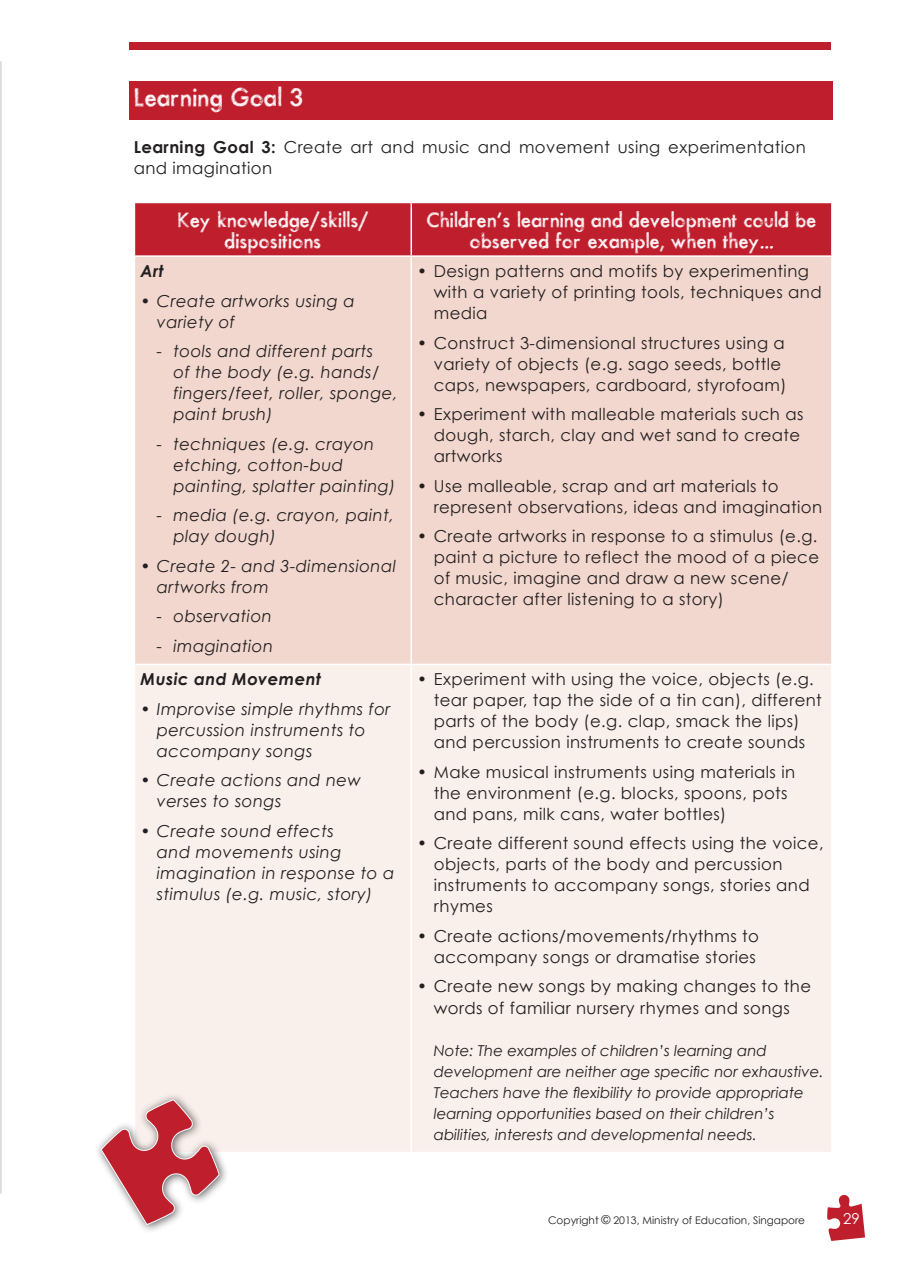
<style>
.page{position:relative;width:897px;height:1267px;background:#fff}
.page>*{position:absolute;margin:0;border:0;box-sizing:border-box;transform-origin:0 0}
.t1{font:24px "Sketchy";letter-spacing:.025em;color:#fff}
.t2{font:19.5px/21px "Sketchy";letter-spacing:.025em;color:#fff;text-align:center}
.t3{font:16.5px/21px "Century Gothic";letter-spacing:.025em;color:#231f20}
.t4{font:italic 16.5px/21px "Century Gothic";letter-spacing:.025em;color:#231f20}
.t5{font:italic 700 16.5px "Century Gothic";letter-spacing:.025em;color:#231f20}
.t6{font:italic 15px/21px "Century Gothic";color:#231f20}
.t7{font:15px "Century Gothic";color:#fff}
.t8{font:10.5px "Century Gothic";color:#231f20}
.s1{font-weight:700}
.s2{font-size:12px}
</style>
<div class="page">
<div style="left:129px;top:42px;width:702px;height:8px;background:#bf1e2d"></div>
<svg style="left:827px;top:1194px;width:38px;height:46px"></svg>
<div style="left:129px;top:81px;width:703px;height:39px;background:#bf1e2d"></div>
<div style="left:135px;top:203px;width:696px;height:52px;background:#bf1e2d"></div>
<div style="left:135px;top:257px;width:696px;height:406px;background:#f2d7ce"></div>
<div style="left:135px;top:665px;width:696px;height:486px;background:#f9f0ec"></div>
<hr style="left:410px;top:203px;width:2px;height:52px;background:#fff">
<hr style="left:410px;top:257px;width:2px;height:406px;background:#fff">
<hr style="left:410px;top:665px;width:2px;height:486px;background:#fff">
<div style="left:94px;top:1092px;width:135px;height:142px;background:#231f20;opacity:.75"></div>
<svg style="left:100px;top:1098px;width:120px;height:127px"></svg>
<hr style="left:0;top:61px;width:2px;height:1133px;background:#e2e3e4">
<h1 class="t1" style="left:134px;top:84px;width:171px">Learning Goal 3</h1>
<p class="t3" style="left:134px;top:136px;width:673px"><span class="s1">Learning Goal 3:</span> Create art and music and movement using experimentation and imagination</p>
<p class="t2" style="left:177px;top:210px;width:193px">Key knowledge/skills/ dispositions</p>
<p class="t2" style="left:427px;top:210px;width:391px">Children’s learning and development could be observed for example, when they...</p>
<p class="t5" style="left:140px;top:260px;width:25px">Art</p>
<p class="t4" style="left:157px;top:290px;width:199px;text-indent:-16px">• Create artworks using a variety of</p>
<p class="t4" style="left:173px;top:340px;width:226px;text-indent:-16px">- tools and different parts<br>of the body (e.g. hands/ fingers/feet, roller, sponge, paint brush)</p>
<p class="t4" style="left:173px;top:433px;width:223px;text-indent:-16px">- techniques (e.g. crayon etching, cotton-bud painting, splatter painting)</p>
<p class="t4" style="left:173px;top:504px;width:222px;text-indent:-16px">- media (e.g. crayon, paint, play dough)</p>
<p class="t4" style="left:157px;top:555px;width:241px;text-indent:-16px">• Create 2- and 3-dimensional artworks from</p>
<p class="t4" style="left:157px;top:605px;width:116px">- observation</p>
<p class="t4" style="left:157px;top:635px;width:118px">- imagination</p>
<p class="t3" style="left:434px;top:260px;width:389px;text-indent:-16px">• Design patterns and motifs by experimenting with a variety of printing tools, techniques and media</p>
<p class="t3" style="left:434px;top:332px;width:354px;text-indent:-16px">• Construct 3-dimensional structures using a variety of objects (e.g. sago seeds, bottle caps, newspapers, cardboard, styrofoam)</p>
<p class="t3" style="left:434px;top:403px;width:371px;text-indent:-16px">• Experiment with malleable materials such as dough, starch, clay and wet sand to create artworks</p>
<p class="t3" style="left:434px;top:475px;width:390px;text-indent:-16px">• Use malleable, scrap and art materials to represent observations, ideas and imagination</p>
<p class="t3" style="left:434px;top:525px;width:387px;text-indent:-16px">• Create artworks in response to a stimulus (e.g. paint a picture to reflect the mood of a piece of music, imagine and draw a new scene/ character after listening to a story)</p>
<p class="t5" style="left:140px;top:668px;width:182px">Music and Movement</p>
<p class="t4" style="left:157px;top:698px;width:235px;text-indent:-16px">• Improvise simple rhythms for percussion instruments to accompany songs</p>
<p class="t4" style="left:157px;top:769px;width:206px;text-indent:-16px">• Create actions and new verses to songs</p>
<p class="t4" style="left:157px;top:820px;width:239px;text-indent:-16px">• Create sound effects<br>and movements using imagination in response to a stimulus (e.g. music, story)</p>
<p class="t3" style="left:434px;top:668px;width:389px;text-indent:-16px">• Experiment with using the voice, objects (e.g. tear paper, tap the side of a tin can), different parts of the body (e.g. clap, smack the lips) and percussion instruments to create sounds</p>
<p class="t3" style="left:434px;top:761px;width:363px;text-indent:-16px">• Make musical instruments using materials in the environment (e.g. blocks, spoons, pots and pans, milk cans, water bottles)</p>
<p class="t3" style="left:434px;top:832px;width:391px;text-indent:-16px">• Create different sound effects using the voice, objects, parts of the body and percussion instruments to accompany songs, stories and rhymes</p>
<p class="t3" style="left:417px;top:925px;width:343px;text-align:right">• Create actions/movements/rhythms to accompany songs or dramatise stories</p>
<p class="t3" style="left:417px;top:975px;width:395px;text-align:center">• Create new songs by making changes to the words of familiar nursery rhymes and songs</p>
<p class="t6" style="left:434px;top:1039px;width:391px">Note: The examples of children’s learning and development are neither age specific nor exhaustive.<br>Teachers have the flexibility to provide appropriate learning opportunities based on their children’s abilities, interests and developmental needs.</p>
<p class="t8" style="left:548px;top:1213px;width:258px">Copyright <span class="s2">©</span> 2013, Ministry of Education, Singapore</p>
<p class="t7" style="left:843px;top:1209px;width:18px">29</p>
</div>
